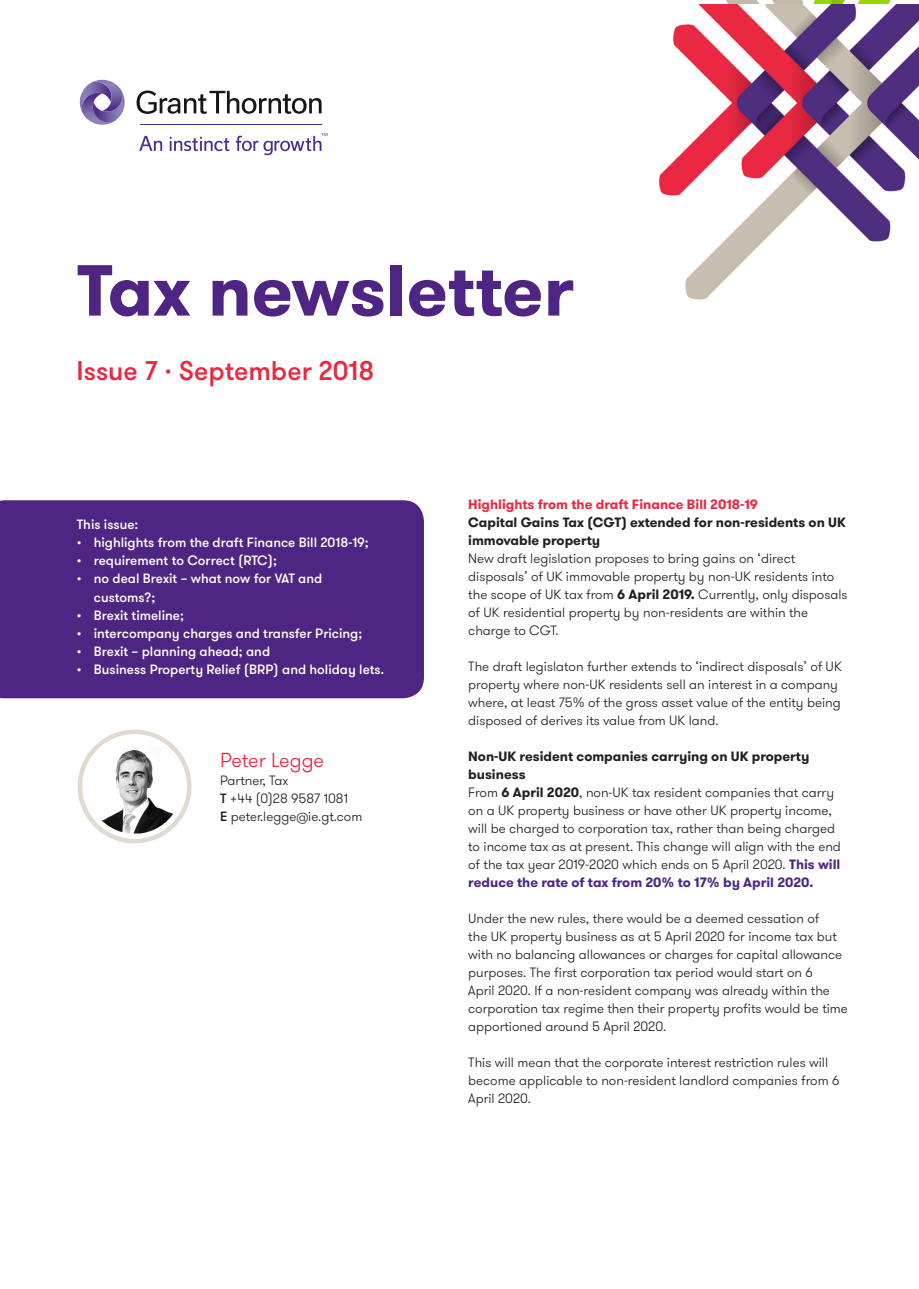
<style>
.page{position:relative;width:919px;height:1289px;background:#fff}
.page>*{position:absolute;margin:0;border:0;box-sizing:border-box;transform-origin:0 0}
.t1{font:700 72px "GT Walsheim Pro";color:#4e2582}
.t2{font:500 27px "GT Walsheim Pro";color:#e92841}
.t3{font:300 20.25px "GT Walsheim Pro";letter-spacing:-.005em;color:#e92841}
.t4{font:300 13.5px/18px "GT Walsheim Pro";color:#231f20}
.t5{font:500 13.5px/18px "GT Walsheim Pro";color:#fff}
.t6{font:700 13.5px/18px "GT Walsheim Pro";color:#231f20}
.t7{font:700 13.5px "GT Walsheim Pro";color:#e92841}
.s1{font-weight:500}
.s2{font-weight:700}
.s3{font-weight:700;color:#4e2582}
</style>
<div class="page">
<svg style="left:136px;top:90px;width:185px;height:24px"></svg>
<svg style="left:139px;top:136px;width:23px;height:15px"></svg>
<svg style="left:170px;top:137px;width:59px;height:14px"></svg>
<svg style="left:236px;top:133px;width:91px;height:22px"></svg>
<hr style="left:140px;top:124px;width:181px;height:1px;background:#4e2e8d">
<svg style="left:79px;top:79px;width:46px;height:46px"></svg>
<div style="left:0;top:500px;width:424px;height:199px;background:#4e2582"></div>
<img style="left:658px;top:4px;width:260px;height:296px">
<img style="left:90px;top:745px;width:92px;height:88px">
<div style="left:78px;top:729px;width:113px;height:114px;border:4px solid #e0dad0;border-radius:50%"></div>
<p class="t1" style="left:77px;top:243px;width:498px">Tax newsletter</p>
<p class="t2" style="left:77px;top:353px;width:299px">Issue 7 · September 2018</p>
<p class="t5" style="left:77px;top:516px;width:63px">This issue:</p>
<p class="t5" style="left:77px;top:534px;width:293px">• highlights from the draft Finance Bill 2018-19;</p>
<p class="t5" style="left:77px;top:552px;width:201px">• requirement to Correct (RTC);</p>
<p class="t5" style="left:94px;top:570px;width:230px;text-indent:-17px">• no deal Brexit – what now for VAT and customs?;</p>
<p class="t5" style="left:77px;top:606px;width:109px">• Brexit timeline;</p>
<p class="t5" style="left:77px;top:624px;width:287px">• intercompany charges and transfer Pricing;</p>
<p class="t5" style="left:77px;top:642px;width:195px">• Brexit – planning ahead; and</p>
<p class="t5" style="left:77px;top:660px;width:309px">• Business Property Relief (BRP) and holiday lets.</p>
<p class="t3" style="left:220px;top:747px;width:106px">Peter Legge</p>
<p class="t4" style="left:220px;top:771px;width:70px">Partner, Tax</p>
<p class="t4" style="left:220px;top:789px;width:129px"><span class="s1">T</span> +44 (0)28 9587 1081</p>
<p class="t4" style="left:220px;top:807px;width:144px"><span class="s1">E</span> peter.legge@ie.gt.com</p>
<p class="t7" style="left:468px;top:495px;width:291px">Highlights from the draft Finance Bill 2018-19</p>
<p class="t6" style="left:468px;top:513px;width:379px">Capital Gains Tax (CGT) extended for non-residents on UK immovable property</p>
<p class="t4" style="left:468px;top:549px;width:381px">New draft legislation proposes to bring gains on ‘direct disposals’ of UK immovable property by non-UK residents into the scope of UK tax from <span class="s2">6 April 2019.</span> Currently, only disposals of UK residential property by non-residents are within the charge to CGT.</p>
<p class="t4" style="left:468px;top:657px;width:375px">The draft legislaton further extends to ‘indirect disposals’ of UK property where non-UK residents sell an interest in a company where, at least 75% of the gross asset value of the entity being disposed of derives its value from UK land.</p>
<p class="t6" style="left:468px;top:747px;width:342px">Non-UK resident companies carrying on UK property business</p>
<p class="t4" style="left:468px;top:783px;width:374px">From <span class="s2">6 April 2020</span>, non-UK tax resident companies that carry on a UK property business or have other UK property income, will be charged to corporation tax, rather than being charged to income tax as at present. This change will align with the end of the tax year 2019-2020 which ends on 5 April 2020. <span class="s3">This will reduce the rate of tax from 20% to 17% by April 2020.</span></p>
<p class="t4" style="left:468px;top:909px;width:381px">Under the new rules, there would be a deemed cessation of<br>the UK property business as at 5 April 2020 for income tax but with no balancing allowances or charges for capital allowance purposes. The first corporation tax period would start on 6<br>April 2020. If a non-resident company was already within the corporation tax regime then their property profits would be time apportioned around 5 April 2020.</p>
<p class="t4" style="left:468px;top:1053px;width:372px">This will mean that the corporate interest restriction rules will become applicable to non-resident landlord companies from 6<br>April 2020.</p>
</div>
